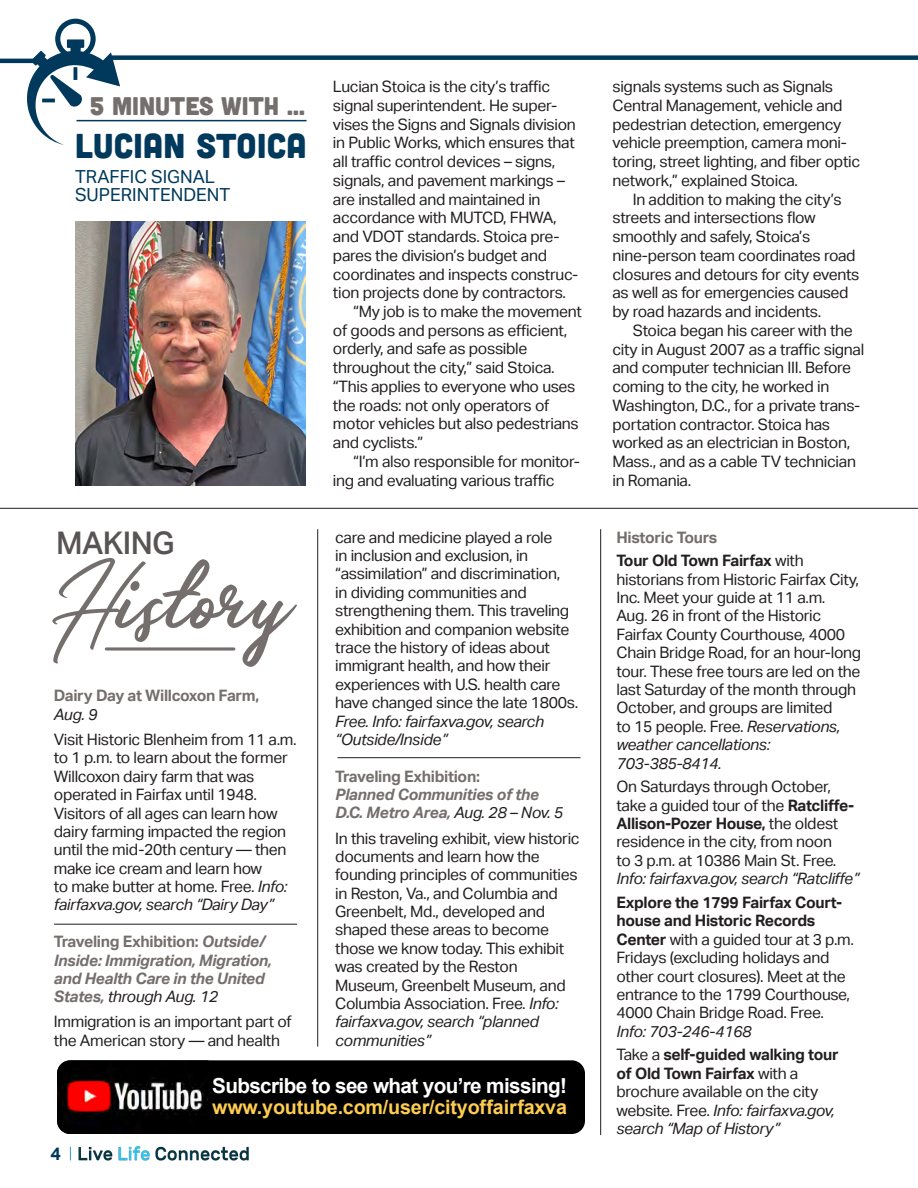
<style>
.page{position:relative;width:918px;height:1188px;background:#fff}
.page>*{position:absolute;margin:0;border:0;box-sizing:border-box;transform-origin:0 0}
.t1{font:34.5px "Cubano";letter-spacing:.01em;color:#00395b}
.sustaining_member_name{font:500 31.2px "Aktiv Grotesk";letter-spacing:-.02em;color:#585454}
.t2{font:25.5px "Cubano";color:#746f6d}
.t3{font:700 20.7px "Arial";letter-spacing:-.03em;color:#fff}
.t4{font:700 19.8px "Arial";letter-spacing:-.01em;color:#fecc4e}
.t5{font:18px "Aktiv Grotesk";color:#00395b}
.t6{font:700 18px "Aktiv Grotesk";color:#00395b}
.sustaining_member_name-2{font:15.75px/18.5px "Aktiv Grotesk";letter-spacing:-.02em;color:#231f20}
.sustaining_member_name-3{font:italic 700 15.75px/18.5px "Aktiv Grotesk";letter-spacing:-.02em;color:#746f6d}
.sustaining_member_name-4{font:700 15.75px/18.5px "Aktiv Grotesk";letter-spacing:-.02em;color:#746f6d}
.s1{font-weight:400;font-style:italic;color:#231f20}
.s2{font-style:italic}
.s3{font-style:normal}
.s4{font-weight:400;color:#231f20}
.s5{font-weight:700}
</style>
<div class="page">
<img style="left:78px;top:1146px;width:171px;height:15px">
<svg style="left:70px;top:1147px;width:1px;height:13px"></svg>
<div style="left:57px;top:1060px;width:528px;height:74px;background:#000;border-radius:13px"></div>
<img style="left:57px;top:1060px;width:151px;height:74px">
<hr style="left:317px;top:529px;width:1px;height:518px;background:#231f20">
<hr style="left:600px;top:529px;width:1px;height:606px;background:#231f20">
<svg style="left:52px;top:558px;width:245px;height:109px"></svg>
<svg style="left:106px;top:647px;width:128px;height:4px"></svg>
<img style="left:76px;top:222px;width:230px;height:264px">
<hr style="left:0;top:59px;width:35px;height:4px;background:#00395b">
<div style="left:110px;top:55px;width:808px;height:5px;background:#00395b"></div>
<svg style="left:22px;top:19px;width:98px;height:126px"></svg>
<hr style="left:77px;top:120px;width:230px;height:1px;background:#00395b">
<hr style="left:0;top:508px;width:918px;height:1px;background:#231f20">
<hr style="left:337px;top:757px;width:243px;height:1px;background:#231f20">
<hr style="left:54px;top:924px;width:243px;height:1px;background:#231f20">
<p class="t2" style="left:89px;top:89px;width:217px">5 MINUTES WITH ...</p>
<p class="t1" style="left:75px;top:123px;width:233px">LUCIAN STOICA</p>
<p class="t5" style="left:75px;top:166px;width:142px">TRAFFIC SIGNAL</p>
<p class="t5" style="left:75px;top:184px;width:157px">SUPERINTENDENT</p>
<p class="sustaining_member_name" style="left:56px;top:525px;width:120px">MAKING</p>
<p class="sustaining_member_name-4" style="left:54px;top:687px;width:207px">Dairy Day at Willcoxon Farm,<br><span class="s1">Aug. 9</span></p>
<p class="sustaining_member_name-2" style="left:54px;top:730px;width:244px">Visit Historic Blenheim from 11 a.m. to 1 p.m. to learn about the former<br>Willcoxon dairy farm that was operated in Fairfax until 1948.<br>Visitors of all ages can learn how dairy farming impacted the region until the mid-20th century — then make ice cream and learn how<br>to make butter at home. Free. <span class="s2">Info: fairfaxva.gov, search “Dairy Day”</span></p>
<p class="sustaining_member_name-3" style="left:54px;top:932px;width:219px"><span class="s3">Traveling Exhibition:</span> Outside/<br>Inside: Immigration, Migration, and Health Care in the United<br>States, <span class="s4">through Aug. 12</span></p>
<p class="sustaining_member_name-2" style="left:54px;top:1013px;width:239px">Immigration is an important part of the American story — and health</p>
<p class="sustaining_member_name-2" style="left:333px;top:77px;width:247px">Lucian Stoica is the city’s traffic signal superintendent. He super&shy;vises the Signs and Signals division in Public Works, which ensures that all traffic control devices – signs, signals, and pavement markings – are installed and maintained in accordance with MUTCD, FHWA, and VDOT standards. Stoica pre&shy;pares the division’s budget and coordinates and inspects construc&shy;tion projects done by contractors.</p>
<p class="sustaining_member_name-2" style="left:333px;top:302px;width:251px;text-indent:20px">“My job is to make the movement of goods and persons as efficient, orderly, and safe as possible throughout the city,” said Stoica. “This applies to everyone who uses the roads: not only operators of motor vehicles but also pedestrians and cyclists.”</p>
<p class="sustaining_member_name-2" style="left:333px;top:452px;width:249px;text-indent:20px">“I’m also responsible for monitor&shy;ing and evaluating various traffic</p>
<p class="sustaining_member_name-2" style="left:335px;top:528px;width:245px">care and medicine played a role<br>in inclusion and exclusion, in “assimilation” and discrimination,<br>in dividing communities and strengthening them. This traveling exhibition and companion website trace the history of ideas about immigrant health, and how their experiences with U.S. health care have changed since the late 1800s.<br><span class="s2">Free. Info: fairfaxva.gov, search “Outside/Inside”</span></p>
<p class="sustaining_member_name-3" style="left:335px;top:767px;width:229px"><span class="s3">Traveling Exhibition:<br></span>Planned Communities of the<br>D.C. Metro Area, <span class="s4">Aug. 28 – Nov. 5</span></p>
<p class="sustaining_member_name-2" style="left:335px;top:829px;width:246px">In this traveling exhibit, view historic documents and learn how the founding principles of communities in Reston, Va., and Columbia and<br>Greenbelt, Md., developed and shaped these areas to become those we know today. This exhibit was created by the Reston<br>Museum, Greenbelt Museum, and<br>Columbia Association. Free. <span class="s2">Info: fairfaxva.gov, search “planned communities”</span></p>
<p class="t3" style="left:212px;top:1072px;width:356px">Subscribe to see what you’re missing!</p>
<p class="t6" style="left:51px;top:1143px;width:12px">4</p>
<p class="t4" style="left:212px;top:1094px;width:356px">www.youtube.com/user/cityoffairfaxva</p>
<p class="sustaining_member_name-2" style="left:612px;top:77px;width:249px">signals systems such as Signals Central Management, vehicle and pedestrian detection, emergency vehicle preemption, camera moni&shy;toring, street lighting, and fiber optic network,” explained Stoica.</p>
<p class="sustaining_member_name-2" style="left:612px;top:190px;width:249px;text-indent:20px">In addition to making the city’s streets and intersections flow smoothly and safely, Stoica’s nine-person team coordinates road closures and detours for city events as well as for emergencies caused by road hazards and incidents.</p>
<p class="sustaining_member_name-2" style="left:612px;top:321px;width:253px;text-indent:20px">Stoica began his career with the city in August 2007 as a traffic signal and computer technician III. Before coming to the city, he worked in<br>Washington, D.C., for a private trans&shy;portation contractor. Stoica has worked as an electrician in Boston,<br>Mass., and as a cable TV technician in Romania.</p>
<p class="sustaining_member_name-4" style="left:616px;top:528px;width:102px">Historic Tours</p>
<p class="sustaining_member_name-2" style="left:616px;top:552px;width:246px"><span class="s5">Tour Old Town Fairfax</span> with historians from Historic Fairfax City,<br>Inc. Meet your guide at 11 a.m.<br>Aug. 26 in front of the Historic<br>Fairfax County Courthouse, 4000<br>Chain Bridge Road, for an hour-long tour. These free tours are led on the last Saturday of the month through<br>October, and groups are limited<br>to 15 people. Free. <span class="s2">Reservations, weather cancellations:<br>703-385-8414.</span></p>
<p class="sustaining_member_name-2" style="left:616px;top:778px;width:244px">On Saturdays through October, take a guided tour of the <span class="s5">Ratcliffe-Allison-Pozer House,</span> the oldest residence in the city, from noon<br>to 3 p.m. at 10386 Main St. Free.<br><span class="s2">Info: fairfaxva.gov, search “Ratcliffe”</span></p>
<p class="sustaining_member_name-2" style="left:616px;top:893px;width:239px"><span class="s5">Explore the 1799 Fairfax Court&shy;house and Historic Records<br>Center</span> with a guided tour at 3 p.m.<br>Fridays (excluding holidays and other court closures). Meet at the entrance to the 1799 Courthouse,<br>4000 Chain Bridge Road. Free.<br><span class="s2">Info: 703-246-4168</span></p>
<p class="sustaining_member_name-2" style="left:616px;top:1046px;width:224px">Take a <span class="s5">self-guided walking tour of Old Town Fairfax</span> with a brochure available on the city website. Free. <span class="s2">Info: fairfaxva.gov, search “Map of History”</span></p>
</div>
